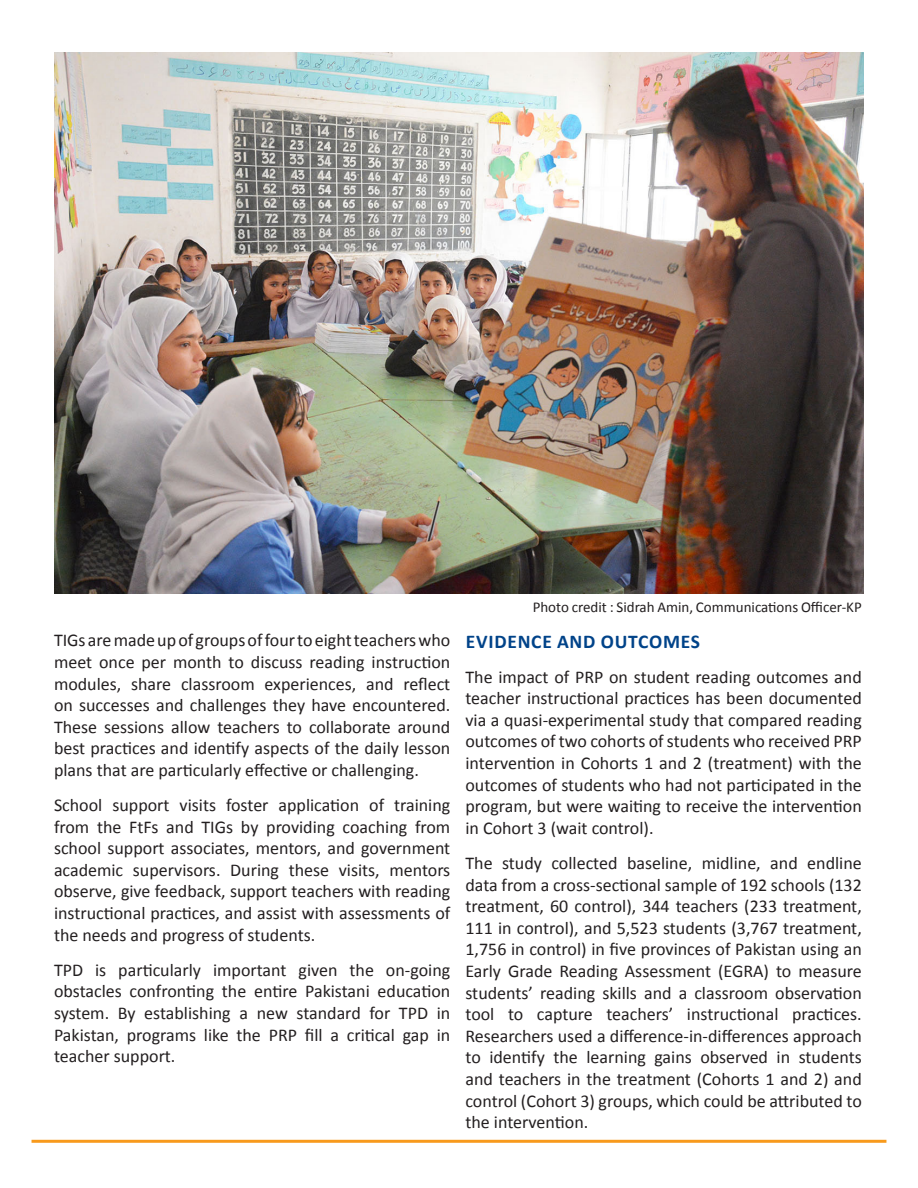
<style>
.page{position:relative;width:918px;height:1188px;background:#fff}
.page>*{position:absolute;margin:0;border:0;box-sizing:border-box;transform-origin:0 0}
.Subsections{font:700 19.5px "Calibri";letter-spacing:.04em;color:#004389}
.Main_body_text{font:18px/21.6px "Calibri";color:#231f20;text-align:justify}
.Call_out_box{font:15px "Calibri";color:#231f20}
</style>
<div class="page">
<hr style="left:32px;top:1140px;width:854px;height:3px;background:#f89a1c">
<img style="left:54px;top:53px;width:810px;height:541px">
<p class="Main_body_text" style="left:54px;top:630px;width:398px">TIGs are made up of groups of four to eight teachers who meet once per month to discuss reading instruction modules, share classroom experiences, and reflect on successes and challenges they have encountered.<br>These sessions allow teachers to collaborate around best practices and identify aspects of the daily lesson plans that are particularly effective or challenging.</p>
<p class="Main_body_text" style="left:54px;top:794px;width:398px">School support visits foster application of training from the FtFs and TIGs by providing coaching from school support associates, mentors, and government academic supervisors. During these visits, mentors observe, give feedback, support teachers with reading instructional practices, and assist with assessments of the needs and progress of students.</p>
<p class="Main_body_text" style="left:54px;top:959px;width:398px">TPD is particularly important given the on-going obstacles confronting the entire Pakistani education system. By establishing a new standard for TPD in Pakistan, programs like the PRP fill a critical gap in teacher support.</p>
<p class="Call_out_box" style="left:533px;top:597px;width:331px">Photo credit : Sidrah Amin, Communications Officer-KP</p>
<p class="Subsections" style="left:466px;top:629px;width:236px">EVIDENCE AND OUTCOMES</p>
<p class="Main_body_text" style="left:465px;top:666px;width:398px">The impact of PRP on student reading outcomes and teacher instructional practices has been documented via a quasi-experimental study that compared reading outcomes of two cohorts of students who received PRP intervention in Cohorts 1 and 2 (treatment) with the outcomes of students who had not participated in the program, but were waiting to receive the intervention in Cohort 3 (wait control).</p>
<p class="Main_body_text" style="left:465px;top:852px;width:398px">The study collected baseline, midline, and endline data from a cross-sectional sample of 192 schools (132 treatment, 60 control), 344 teachers (233 treatment, 111 in control), and 5,523 students (3,767 treatment, 1,756 in control) in five provinces of Pakistan using an Early Grade Reading Assessment (EGRA) to measure students’ reading skills and a classroom observation tool to capture teachers’ instructional practices.<br>Researchers used a difference-in-differences approach to identify the learning gains observed in students and teachers in the treatment (Cohorts 1 and 2) and control (Cohort 3) groups, which could be attributed to the intervention.</p>
</div>
